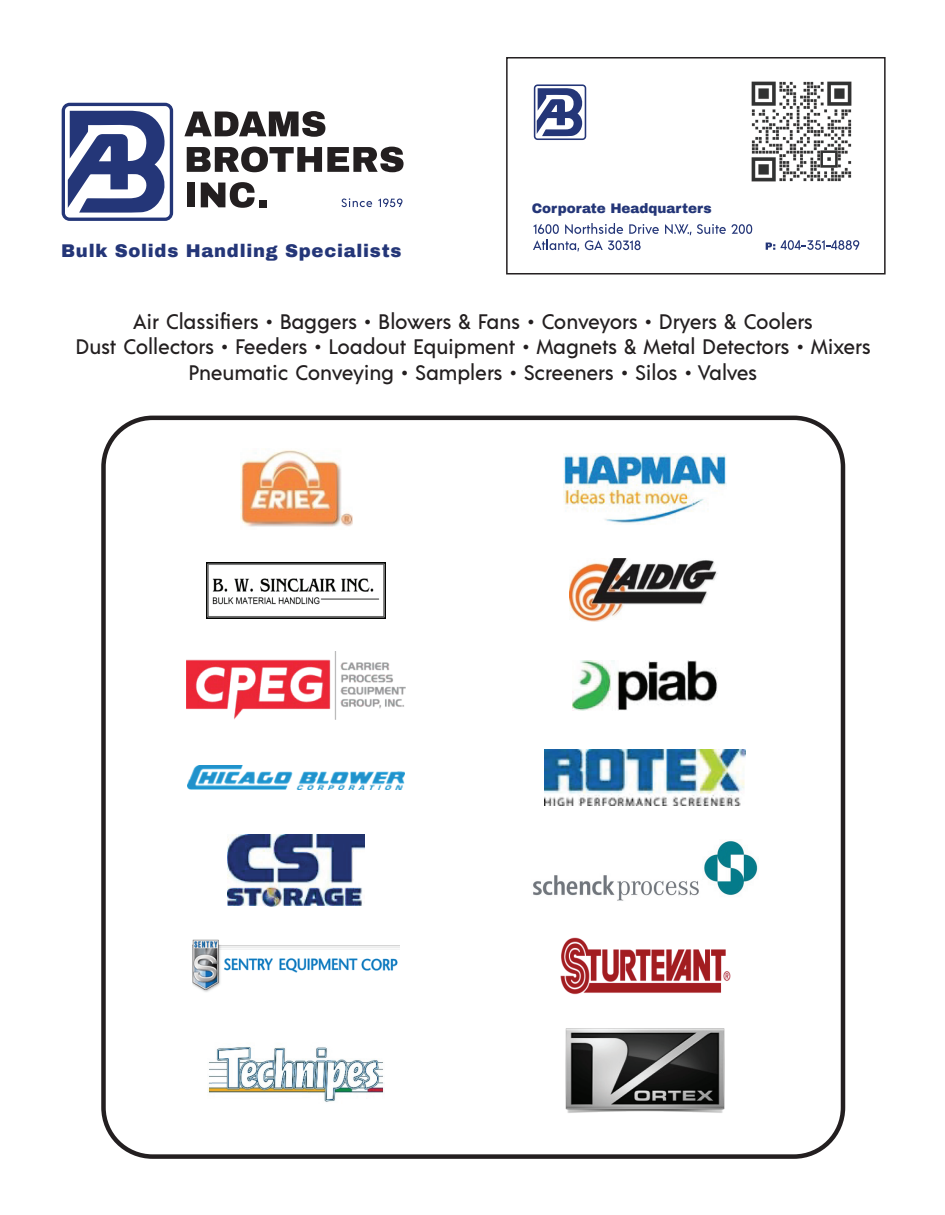
<style>
.page{position:relative;width:945px;height:1215px;background:#fff}
.page>*{position:absolute;margin:0;border:0;box-sizing:border-box;transform-origin:0 0}
.t1{font:500 21px/25.5px "Acre";letter-spacing:-.005em;color:#231f20;text-align:center}
.t2{font:900 18px "Archivo";letter-spacing:.04em;color:#243678}
.t3{font:900 13.5px "Archivo";color:#243678}
</style>
<div class="page">
<svg style="left:341px;top:198px;width:31px;height:9px"></svg>
<svg style="left:378px;top:198px;width:25px;height:9px"></svg>
<svg style="left:184px;top:111px;width:141px;height:26px"></svg>
<svg style="left:187px;top:147px;width:217px;height:25px"></svg>
<div style="left:187px;top:183px;width:8px;height:24px;background:#231f20"></div>
<svg style="left:201px;top:182px;width:54px;height:26px"></svg>
<div style="left:259px;top:200px;width:8px;height:7px;background:#231f20"></div>
<svg style="left:62px;top:103px;width:111px;height:118px"></svg>
<div style="left:101px;top:416px;width:744px;height:743px;border:4px solid #231f20;border-radius:49px"></div>
<img style="left:570px;top:559px;width:148px;height:63px">
<img style="left:206px;top:562px;width:180px;height:57px">
<img style="left:560px;top:937px;width:171px;height:58px">
<img style="left:193px;top:939px;width:206px;height:53px">
<img style="left:563px;top:454px;width:164px;height:69px">
<img style="left:240px;top:450px;width:112px;height:77px">
<img style="left:533px;top:841px;width:225px;height:60px">
<img style="left:227px;top:835px;width:138px;height:71px">
<img style="left:545px;top:749px;width:201px;height:57px">
<img style="left:188px;top:765px;width:217px;height:25px">
<img style="left:565px;top:1028px;width:160px;height:85px">
<img style="left:208px;top:1047px;width:176px;height:55px">
<img style="left:573px;top:660px;width:144px;height:51px">
<img style="left:186px;top:651px;width:220px;height:69px">
<div style="left:506px;top:57px;width:380px;height:218px;border:2px solid #231f20"></div>
<svg style="left:665px;top:224px;width:26px;height:11px"></svg>
<svg style="left:697px;top:224px;width:55px;height:10px"></svg>
<svg style="left:533px;top:223px;width:126px;height:28px"></svg>
<svg style="left:766px;top:243px;width:9px;height:7px"></svg>
<svg style="left:781px;top:240px;width:78px;height:10px"></svg>
<svg style="left:534px;top:84px;width:52px;height:56px"></svg>
<img style="left:751px;top:81px;width:101px;height:101px">
<p class="t2" style="left:61px;top:240px;width:342px">Bulk Solids Handling Specialists</p>
<p class="t3" style="left:532px;top:200px;width:182px">Corporate Headquarters</p>
<p class="t1" style="left:76px;top:307px;width:797px">Air Classifiers • Baggers • Blowers &amp; Fans • Conveyors • Dryers &amp; Coolers<br>Dust Collectors • Feeders • Loadout Equipment • Magnets &amp; Metal Detectors • Mixers<br>Pneumatic Conveying • Samplers • Screeners • Silos • Valves</p>
</div>
